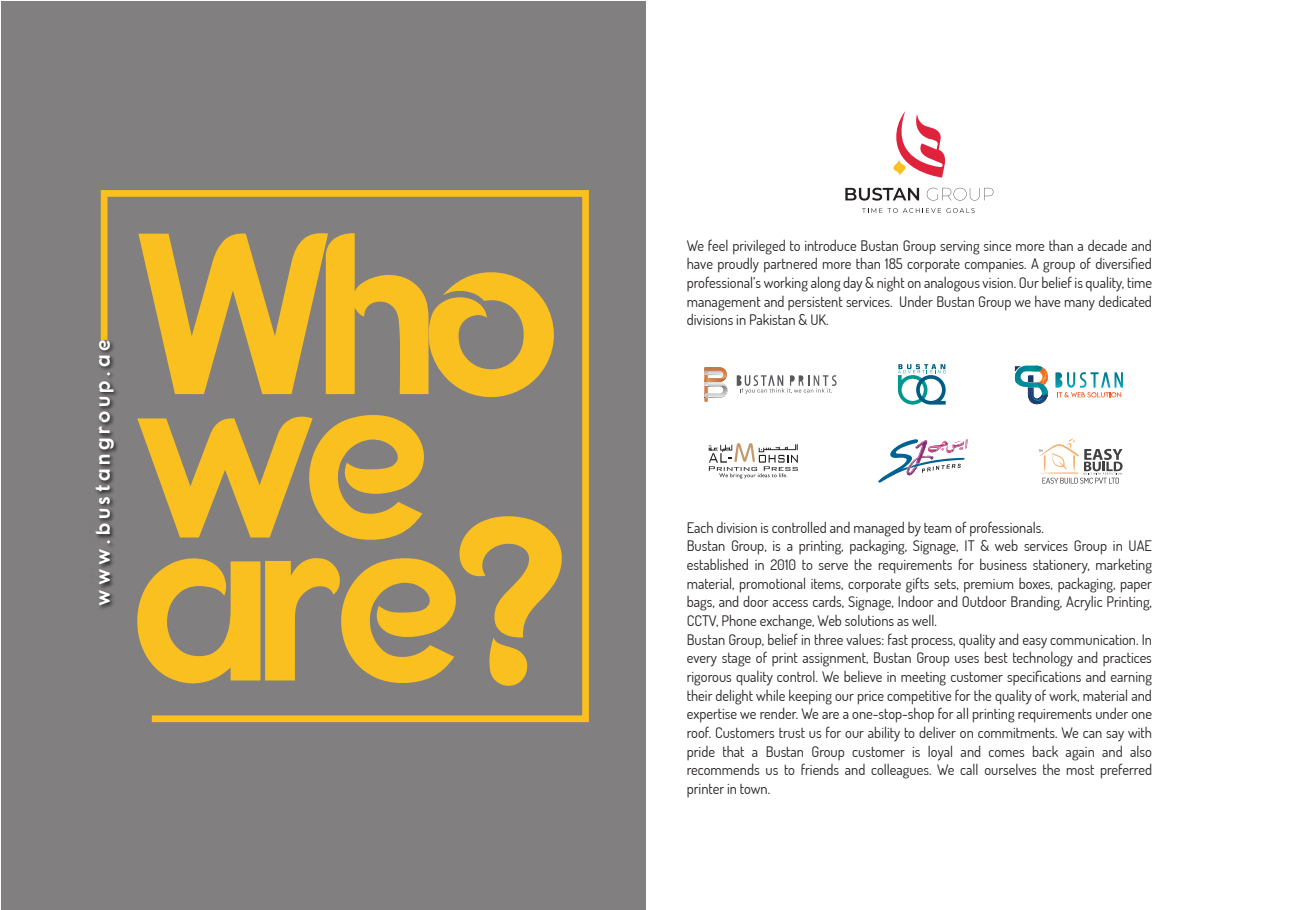
<style>
.page{position:relative;width:1299px;height:910px;background:#fff}
.page>*{position:absolute;margin:0;border:0;box-sizing:border-box;transform-origin:0 0}
.t1{font:229.72px "Fonarto";letter-spacing:-.08em;color:#fac01f}
.t2{font:20.03px "Fonarto";letter-spacing:.18em;color:#fff}
.t3{font:14.62px/18.7px "Dosis";color:#231f20;text-align:justify}
</style>
<div class="page">
<div style="left:1px;top:1px;width:645px;height:908px;background:#817f80"></div>
<svg style="left:100px;top:190px;width:489px;height:533px"></svg>
<img style="left:96px;top:332px;width:24px;height:280px">
<svg style="left:845px;top:188px;width:74px;height:13px"></svg>
<svg style="left:926px;top:188px;width:67px;height:12px"></svg>
<svg style="left:862px;top:208px;width:112px;height:5px"></svg>
<svg style="left:893px;top:111px;width:53px;height:66px"></svg>
<svg style="left:1014px;top:365px;width:33px;height:39px"></svg>
<svg style="left:1055px;top:372px;width:67px;height:25px"></svg>
<svg style="left:897px;top:364px;width:48px;height:40px"></svg>
<svg style="left:704px;top:367px;width:23px;height:35px"></svg>
<svg style="left:736px;top:375px;width:100px;height:19px"></svg>
<svg style="left:708px;top:443px;width:89px;height:35px"></svg>
<svg style="left:878px;top:439px;width:90px;height:44px"></svg>
<svg style="left:1038px;top:438px;width:84px;height:45px"></svg>
<h2 class="t2" style="left:90px;top:605px;width:268px;rotate:-90deg">www.bustangroup.ae</h2>
<h1 class="t1" style="left:130px;top:172px;width:432px">Who</h1>
<h1 class="t1" style="left:130px;top:315px;width:303px">we</h1>
<h1 class="t1" style="left:130px;top:458px;width:447px">are?</h1>
<p class="t3" style="left:686px;top:235px;width:467px">We feel privileged to introduce Bustan Group serving since more than a decade and have proudly partnered more than 185 corporate companies. A group of diversified professional’s working along day &amp; night on analogous vision. Our belief is quality, time management and persistent services. Under Bustan Group we have many dedicated divisions in Pakistan &amp; UK.</p>
<p class="t3" style="left:686px;top:517px;width:467px;text-align:left">Each division is controlled and managed by team of professionals.<br>Bustan Group, is a printing, packaging, Signage, IT &amp; web services Group in UAE established in 2010 to serve the requirements for business stationery, marketing material, promotional items, corporate gifts sets, premium boxes, packaging, paper bags, and door access cards, Signage, Indoor and Outdoor Branding, Acrylic Printing, CCTV, Phone exchange, Web solutions as well.<br>Bustan Group, belief in three values: fast process, quality and easy communication. In every stage of print assignment, Bustan Group uses best technology and practices rigorous quality control. We believe in meeting customer specifications and earning their delight while keeping our price competitive for the quality of work, material and expertise we render. We are a one-stop-shop for all printing requirements under one roof. Customers trust us for our ability to deliver on commitments. We can say with pride that a Bustan Group customer is loyal and comes back again and also recommends us to friends and colleagues. We call ourselves the most preferred printer in town.</p>
</div>
